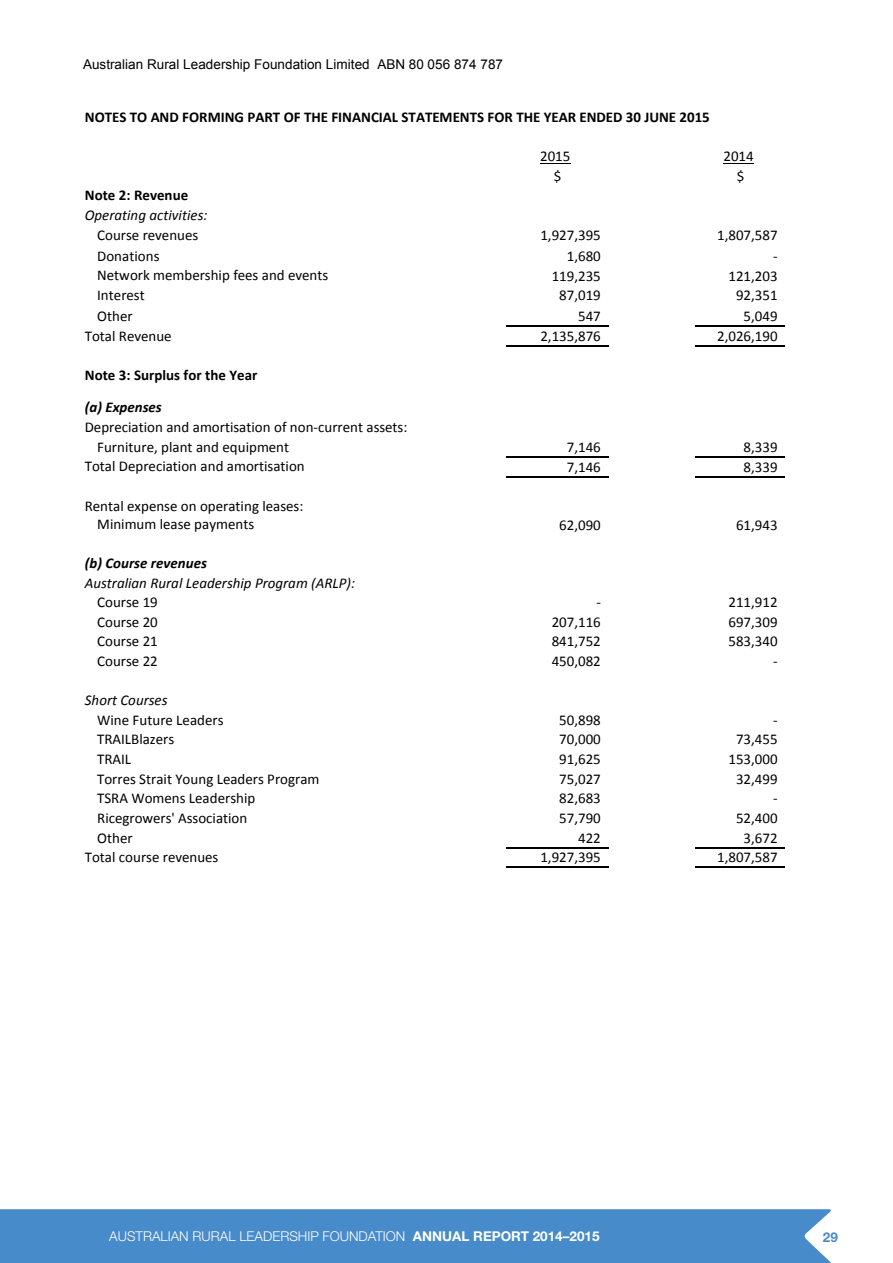
<style>
.page{position:relative;width:893px;height:1263px;background:#fff}
.page>*{position:absolute;margin:0;border:0;box-sizing:border-box;transform-origin:0 0}
.t1{font:15px/19.5px "Calibri";color:#000}
.t2{font:700 15px "Calibri";color:#000}
.t3{font:italic 15px "Calibri";color:#000}
.t4{font:italic 700 15px "Calibri";color:#000}
.t5{font:13.5px "Arial";letter-spacing:.005em;color:#000}
.t6{font:300 13.5px "Helvetica Neue LT Std";color:#fff}
.t7{font:700 13.5px "Helvetica Neue LT Std";color:#488bca}
.s1{font-weight:700}
</style>
<div class="page">
<hr style="left:540px;top:163px;width:30px;height:1px;background:#000">
<hr style="left:723px;top:163px;width:31px;height:1px;background:#000">
<hr style="left:506px;top:325px;width:102px;height:1px;background:#000">
<hr style="left:506px;top:346px;width:102px;height:1px;background:#000">
<hr style="left:506px;top:456px;width:102px;height:1px;background:#000">
<hr style="left:506px;top:476px;width:102px;height:1px;background:#000">
<hr style="left:506px;top:847px;width:102px;height:1px;background:#000">
<hr style="left:506px;top:866px;width:102px;height:2px;background:#000">
<hr style="left:695px;top:325px;width:90px;height:1px;background:#000">
<hr style="left:695px;top:346px;width:90px;height:1px;background:#000">
<hr style="left:695px;top:456px;width:90px;height:1px;background:#000">
<hr style="left:695px;top:476px;width:90px;height:1px;background:#000">
<hr style="left:695px;top:847px;width:90px;height:1px;background:#000">
<hr style="left:695px;top:866px;width:90px;height:2px;background:#000">
<div style="left:0;top:1209px;width:831px;height:54px;background:#488bca"></div>
<p class="t5" style="left:83px;top:56px;width:422px">Australian Rural Leadership Foundation Limited ABN 80 056 874 787</p>
<p class="t2" style="left:85px;top:107px;width:626px">NOTES TO AND FORMING PART OF THE FINANCIAL STATEMENTS FOR THE YEAR ENDED 30 JUNE 2015</p>
<p class="t1" style="left:540px;top:146px;width:32px">2015</p>
<p class="t1" style="left:723px;top:146px;width:32px">2014</p>
<p class="t1" style="left:554px;top:166px;width:9px">$</p>
<p class="t1" style="left:737px;top:166px;width:9px">$</p>
<p class="t2" style="left:85px;top:186px;width:105px">Note 2: Revenue</p>
<p class="t3" style="left:85px;top:205px;width:124px">Operating activities:</p>
<p class="t1" style="left:97px;top:226px;width:103px">Course revenues</p>
<p class="t1" style="left:540px;top:226px;width:62px">1,927,395</p>
<p class="t1" style="left:717px;top:226px;width:62px">1,807,587</p>
<p class="t1" style="left:97px;top:246px;width:64px">Donations</p>
<p class="t1" style="left:567px;top:246px;width:36px">1,680</p>
<p class="t1" style="left:773px;top:246px;width:6px">-</p>
<p class="t1" style="left:97px;top:266px;width:233px">Network membership fees and events</p>
<p class="t1" style="left:552px;top:266px;width:51px">119,235</p>
<p class="t1" style="left:728px;top:266px;width:51px">121,203</p>
<p class="t1" style="left:97px;top:285px;width:49px">Interest</p>
<p class="t1" style="left:559px;top:286px;width:43px">87,019</p>
<p class="t1" style="left:736px;top:286px;width:43px">92,351</p>
<p class="t1" style="left:97px;top:306px;width:37px">Other</p>
<p class="t1" style="left:578px;top:306px;width:24px">547</p>
<p class="t1" style="left:744px;top:306px;width:36px">5,049</p>
<p class="t1" style="left:85px;top:326px;width:88px">Total Revenue</p>
<p class="t1" style="left:540px;top:327px;width:62px">2,135,876</p>
<p class="t1" style="left:717px;top:327px;width:62px">2,026,190</p>
<p class="t2" style="left:85px;top:366px;width:174px">Note 3: Surplus for the Year</p>
<p class="t4" style="left:85px;top:397px;width:79px">(a) Expenses</p>
<p class="t1" style="left:97px;top:418px;width:312px;text-indent:-12px">Depreciation and amortisation of non-current assets:<br>Furniture, plant and equipment</p>
<p class="t1" style="left:567px;top:437px;width:36px">7,146</p>
<p class="t1" style="left:744px;top:437px;width:36px">8,339</p>
<p class="t1" style="left:85px;top:457px;width:221px">Total Depreciation and amortisation</p>
<p class="t1" style="left:567px;top:457px;width:36px">7,146</p>
<p class="t1" style="left:744px;top:457px;width:36px">8,339</p>
<p class="t1" style="left:97px;top:496px;width:208px;line-height:18.8px;text-indent:-12px">Rental expense on operating leases:<br>Minimum lease payments</p>
<p class="t1" style="left:559px;top:515px;width:43px">62,090</p>
<p class="t1" style="left:736px;top:515px;width:43px">61,943</p>
<p class="t4" style="left:85px;top:553px;width:124px">(b) Course revenues</p>
<p class="t3" style="left:85px;top:572px;width:272px">Australian Rural Leadership Program (ARLP):</p>
<p class="t1" style="left:97px;top:592px;width:62px">Course 19</p>
<p class="t1" style="left:596px;top:592px;width:6px">-</p>
<p class="t1" style="left:728px;top:592px;width:51px">211,912</p>
<p class="t1" style="left:97px;top:612px;width:62px">Course 20</p>
<p class="t1" style="left:552px;top:612px;width:51px">207,116</p>
<p class="t1" style="left:728px;top:612px;width:51px">697,309</p>
<p class="t1" style="left:97px;top:632px;width:62px">Course 21</p>
<p class="t1" style="left:552px;top:632px;width:51px">841,752</p>
<p class="t1" style="left:728px;top:632px;width:51px">583,340</p>
<p class="t1" style="left:97px;top:651px;width:62px">Course 22</p>
<p class="t1" style="left:552px;top:651px;width:51px">450,082</p>
<p class="t1" style="left:773px;top:651px;width:6px">-</p>
<p class="t3" style="left:85px;top:690px;width:84px">Short Courses</p>
<p class="t1" style="left:97px;top:710px;width:128px">Wine Future Leaders</p>
<p class="t1" style="left:559px;top:710px;width:43px">50,898</p>
<p class="t1" style="left:773px;top:710px;width:6px">-</p>
<p class="t1" style="left:97px;top:730px;width:79px">TRAILBlazers</p>
<p class="t1" style="left:559px;top:730px;width:43px">70,000</p>
<p class="t1" style="left:736px;top:730px;width:43px">73,455</p>
<p class="t1" style="left:97px;top:749px;width:35px">TRAIL</p>
<p class="t1" style="left:559px;top:749px;width:43px">91,625</p>
<p class="t1" style="left:728px;top:749px;width:51px">153,000</p>
<p class="t1" style="left:97px;top:769px;width:224px">Torres Strait Young Leaders Program</p>
<p class="t1" style="left:559px;top:769px;width:43px">75,027</p>
<p class="t1" style="left:736px;top:769px;width:43px">32,499</p>
<p class="t1" style="left:97px;top:789px;width:160px">TSRA Womens Leadership</p>
<p class="t1" style="left:559px;top:789px;width:43px">82,683</p>
<p class="t1" style="left:773px;top:789px;width:6px">-</p>
<p class="t1" style="left:97px;top:808px;width:152px">Ricegrowers' Association</p>
<p class="t1" style="left:559px;top:808px;width:43px">57,790</p>
<p class="t1" style="left:736px;top:808px;width:43px">52,400</p>
<p class="t1" style="left:97px;top:828px;width:37px">Other</p>
<p class="t1" style="left:578px;top:828px;width:24px">422</p>
<p class="t1" style="left:744px;top:828px;width:36px">3,672</p>
<p class="t1" style="left:85px;top:847px;width:135px">Total course revenues</p>
<p class="t1" style="left:540px;top:847px;width:62px">1,927,395</p>
<p class="t1" style="left:717px;top:847px;width:62px">1,807,587</p>
<p class="t6" style="left:109px;top:1227px;width:492px">AUSTRALIAN RURAL LEADERSHIP FOUNDATION <span class="s1">ANNUAL REPORT 2014–2015</span></p>
<p class="t7" style="left:823px;top:1228px;width:17px">29</p>
</div>
